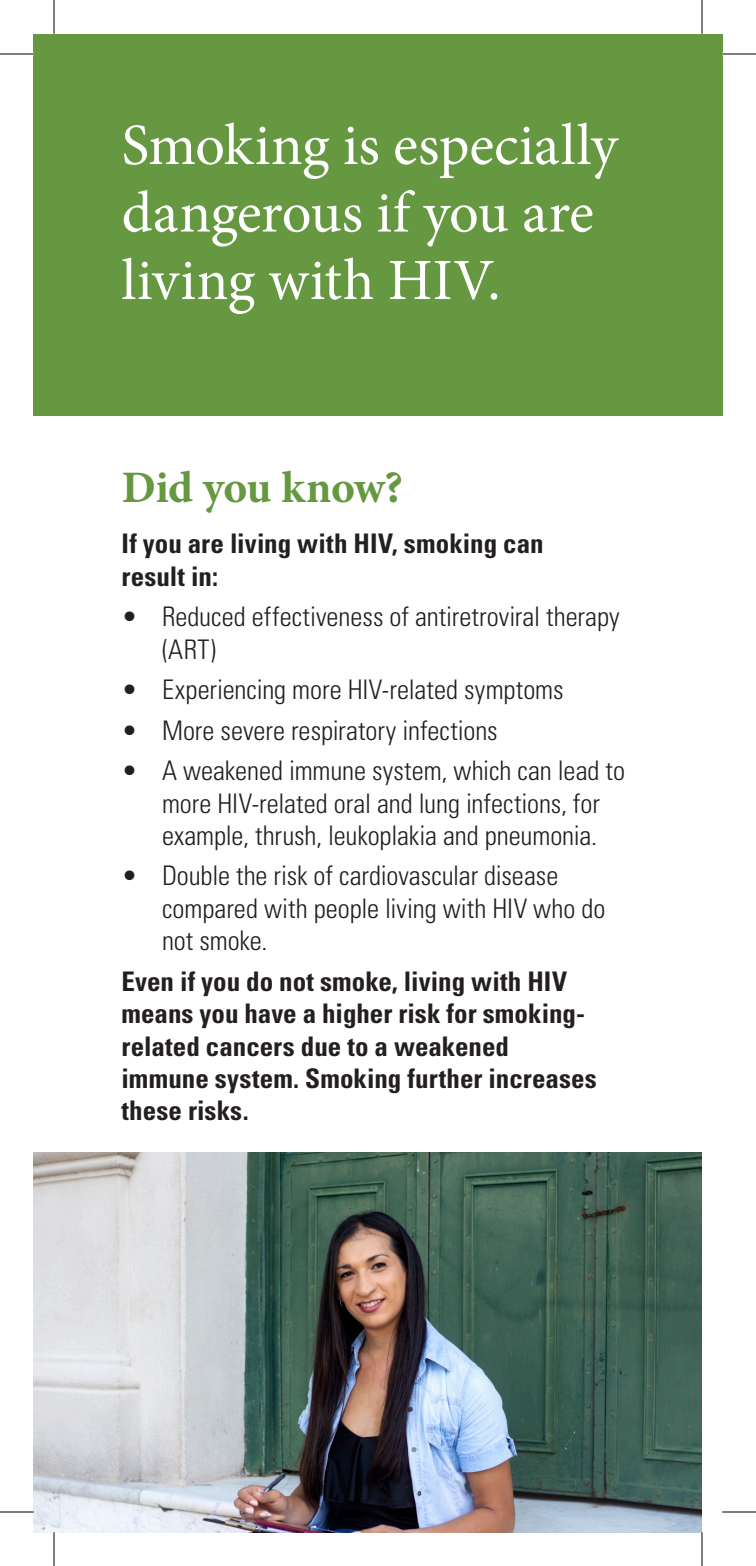
<style>
.page{position:relative;width:756px;height:1566px;background:#fff}
.page>*{position:absolute;margin:0;border:0;box-sizing:border-box;transform-origin:0 0}
.Subheader_1{font:58.5px/67.5px "Minion Pro";letter-spacing:-.005em;color:#fff}
.Subheader_1-2{font:45px "Minion Variable Concept";letter-spacing:-.015em;color:#659840}
.t1{font:300 condensed 27px/32.4px "Univers LT Std";color:#231f20}
.Bullets_1{font:700 condensed 27px/32.4px "Univers LT Std";color:#231f20}
</style>
<div class="page">
<div style="left:34px;top:34px;width:668px;height:381px;background:#659840"></div>
<div style="left:702px;top:34px;width:20px;height:381px;background:#659840"></div>
<img style="left:34px;top:1153px;width:668px;height:379px">
<hr style="left:0;top:54px;width:34px;height:1px;background:#000">
<hr style="left:722px;top:54px;width:34px;height:1px;background:#000">
<hr style="left:0;top:1512px;width:34px;height:1px;background:#000">
<hr style="left:722px;top:1512px;width:34px;height:1px;background:#000">
<hr style="left:54px;top:0;width:1px;height:34px;background:#000">
<hr style="left:54px;top:1532px;width:1px;height:34px;background:#000">
<hr style="left:702px;top:0;width:1px;height:34px;background:#000">
<hr style="left:702px;top:1532px;width:1px;height:34px;background:#000">
<h2 class="Subheader_1" style="left:122px;top:112px;width:498px">Smoking is especially dangerous if you are living with HIV.</h2>
<h2 class="Subheader_1-2" style="left:122px;top:456px;width:283px">Did you know?</h2>
<p class="Bullets_1" style="left:122px;top:527px;width:424px">If you are living with HIV, smoking can result in:</p>
<p class="t1" style="left:162px;top:601px;width:459px;text-indent:-40px">• Reduced effectiveness of antiretroviral therapy (ART)</p>
<p class="t1" style="left:122px;top:673px;width:444px">• Experiencing more HIV-related symptoms</p>
<p class="t1" style="left:122px;top:714px;width:378px">• More severe respiratory infections</p>
<p class="t1" style="left:122px;top:754px;width:505px;text-align:center">• A weakened immune system, which can lead to more HIV-related oral and lung infections, for example, thrush, leukoplakia and pneumonia.</p>
<p class="t1" style="left:162px;top:860px;width:445px;text-indent:-40px">• Double the risk of cardiovascular disease compared with people living with HIV who do not smoke.</p>
<p class="Bullets_1" style="left:122px;top:965px;width:477px">Even if you do not smoke, living with HIV means you have a higher risk for smoking&shy;related cancers due to a weakened immune system. Smoking further increases these risks.</p>
</div>
